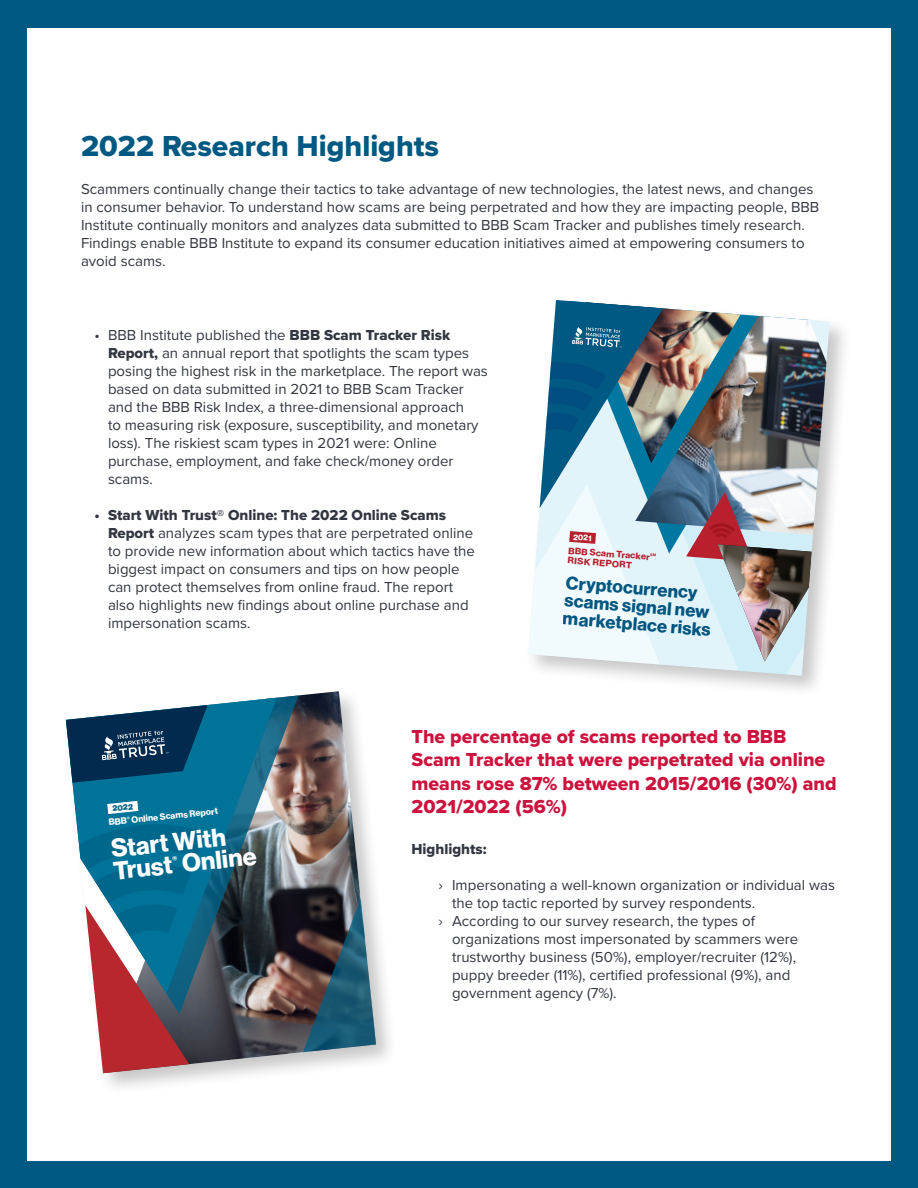
<style>
.page{position:relative;width:918px;height:1188px;background:#005982}
.page>*{position:absolute;margin:0;border:0;box-sizing:border-box;transform-origin:0 0}
.t1{font:30px "Proxima Nova Extrabld";color:#005982}
.t2{font:25.05px/22.5px "N Haas Grotesk DS Pro 75 Bd";color:#fff}
.t3{font:19.5px/23.4px "Proxima Nova Extrabld";color:#cd123d}
.t4{font:18px/18px "N Haas Grotesk DS Pro 75 Bd";color:#005982}
.t5{font:15px/18px "Proxima Nova";color:#323640}
.t6{font:15px "Proxima Nova Extrabld";color:#323640}
.t7{font:9px "N Haas Grotesk DS Pro 75 Bd";color:#b9202e;scale:1.05 1}
.t8{font:9px "N Haas Grotesk DS Pro 75 Bd";color:#fff}
.t9{font:8.1px "N Haas Grotesk DS Pro 75 Bd";color:#fff}
.t10{font:8.1px "N Haas Grotesk DS Pro 95 Blk";color:#015f84}
.s1{font-family:"Proxima Nova Extrabld"}
</style>
<div class="page">
<div style="left:27px;top:28px;width:864px;height:1133px;background:#fff"></div>
<div style="left:525px;top:297px;width:327px;height:402px;background:#231f20;opacity:.25"></div>
<svg style="left:812px;top:354px;width:18px;height:322px"></svg>
<img style="left:812px;top:316px;width:14px;height:219px">
<div style="left:63px;top:688px;width:336px;height:408px;background:#231f20;opacity:.25"></div>
<img style="left:528px;top:300px;width:284px;height:376px">
<img style="left:66px;top:691px;width:310px;height:382px">
<p class="t1" style="left:81px;top:124px;width:360px">2022 Research Highlights</p>
<p class="t5" style="left:81px;top:179px;width:740px">Scammers continually change their tactics to take advantage of new technologies, the latest news, and changes in consumer behavior. To understand how scams are being perpetrated and how they are impacting people, BBB Institute continually monitors and analyzes data submitted to BBB Scam Tracker and publishes timely research.<br>Findings enable BBB Institute to expand its consumer education initiatives aimed at empowering consumers to avoid scams.</p>
<p class="t5" style="left:108px;top:325px;width:381px;text-indent:-14px">• BBB Institute published the <span class="s1">BBB Scam Tracker Risk Report,</span> an annual report that spotlights the scam types posing the highest risk in the marketplace. The report was based on data submitted in 2021 to BBB Scam Tracker and the BBB Risk Index, a three-dimensional approach<br>to measuring risk (exposure, susceptibility, and monetary loss). The riskiest scam types in 2021 were: Online purchase, employment, and fake check/money order scams.</p>
<p class="t5" style="left:108px;top:505px;width:368px;text-indent:-14px"><span class="s1">• Start With Trust® Online: The 2022 Online Scams Report</span> analyzes scam types that are perpetrated online to provide new information about which tactics have the biggest impact on consumers and tips on how people can protect themselves from online fraud. The report also highlights new findings about online purchase and impersonation scams.</p>
<p class="t9" style="left:574px;top:532px;width:20px;rotate:4deg">2021</p>
<p class="t7" style="left:569px;top:545px;width:76px;rotate:4deg">BBB Scam Tracke</p>
<p class="t7" style="left:568px;top:555px;width:63px;rotate:4deg">RISK REPORT</p>
<p class="t4" style="left:566px;top:574px;width:150px;rotate:4deg">Cryptocurrency scams signal new marketplace risks</p>
<p class="t10" style="left:112px;top:804px;width:22px;rotate:-6deg">2022</p>
<p class="t8" style="left:108px;top:817px;width:111px;rotate:-6deg">BBB<sup>®</sup> Online Scams Report</p>
<p class="t2" style="left:110px;top:838px;width:145px;rotate:-6deg">Start With<br>Trust Online</p>
<p class="t3" style="left:412px;top:724px;width:427px">The percentage of scams reported to BBB Scam Tracker that were perpetrated via online means rose 87% between 2015/2016 (30%) and 2021/2022 (56%)</p>
<p class="t6" style="left:412px;top:838px;width:77px">Highlights:</p>
<p class="t5" style="left:452px;top:876px;width:385px;text-indent:-14px">› Impersonating a well-known organization or individual was the top tactic reported by survey respondents.</p>
<p class="t5" style="left:452px;top:912px;width:348px;text-indent:-14px">› According to our survey research, the types of organizations most impersonated by scammers were trustworthy business (50%), employer/recruiter (12%), puppy breeder (11%), certified professional (9%), and government agency (7%).</p>
</div>
